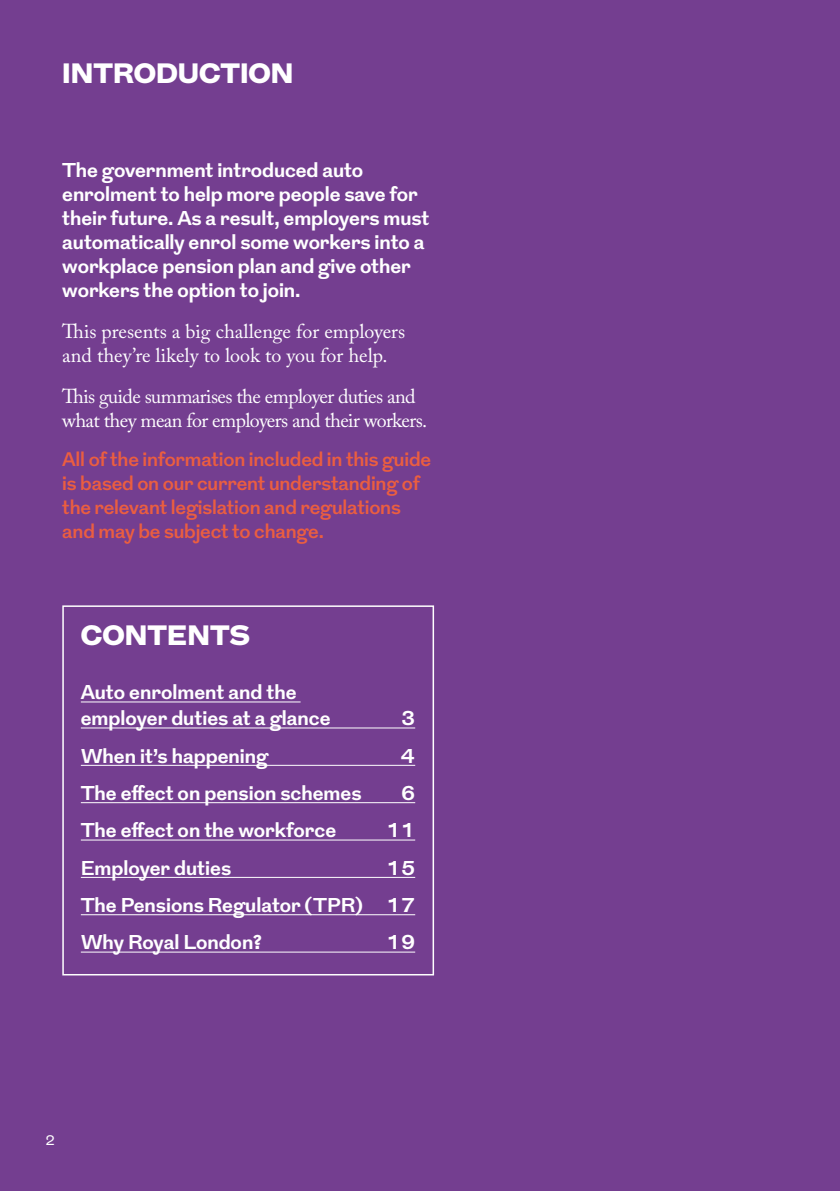
<style>
.page{position:relative;width:840px;height:1191px;background:#fff}
.page>*{position:absolute;margin:0;border:0;box-sizing:border-box;transform-origin:0 0}
.t1{font:900 28px "Grot";color:#fff}
.t2{font:700 20px/24px "Grot";letter-spacing:-.005em;color:#fff}
.t3{font:20px/24px "Adobe Caslon Pro";letter-spacing:-.03em;color:#fff}
.t4{font:20px/24px "Adobe Caslon Pro";color:#fff}
.t5{font:600 19.6px/24px "Grot";letter-spacing:-.01em;color:#eb5e40}
.t6{font:14px "Grot";color:#fff}
</style>
<div class="page">
<div style="left:0;top:0;width:839px;height:1191px;background:#743e90"></div>
<hr style="left:81px;top:701px;width:219px;height:1px;background:#fff">
<hr style="left:81px;top:727px;width:334px;height:1px;background:#fff">
<hr style="left:81px;top:765px;width:334px;height:1px;background:#fff">
<hr style="left:81px;top:802px;width:334px;height:1px;background:#fff">
<hr style="left:81px;top:839px;width:334px;height:1px;background:#fff">
<hr style="left:81px;top:877px;width:334px;height:1px;background:#fff">
<hr style="left:81px;top:914px;width:334px;height:1px;background:#fff">
<hr style="left:81px;top:951px;width:334px;height:1px;background:#fff">
<div style="left:62px;top:605px;width:372px;height:370px;border:2px solid #fff"></div>
<h1 class="t1" style="left:62px;top:54px;width:232px">INTRODUCTION</h1>
<p class="t2" style="left:62px;top:159px;width:368px">The government introduced auto enrolment to help more people save for their future. As a result, employers must automatically enrol some workers into a workplace pension plan and give other workers the option to join.</p>
<p class="t4" style="left:62px;top:319px;width:344px">This presents a big challenge for employers and they’re likely to look to you for help.</p>
<p class="t3" style="left:62px;top:384px;width:366px">This guide summarises the employer duties and what they mean for employers and their workers.</p>
<p class="t5" style="left:62px;top:448px;width:370px">All of the information included in this guide is based on our current understanding of the relevant legislation and regulations and may be subject to change.</p>
<h1 class="t1" style="left:81px;top:615px;width:170px">CONTENTS</h1>
<p class="t2" style="left:81px;top:680px;width:251px;line-height:26px">Auto enrolment and the employer duties at a glance</p>
<p class="t2" style="left:401px;top:707px;width:16px">3</p>
<p class="t2" style="left:81px;top:745px;width:189px">When it’s happening</p>
<p class="t2" style="left:400px;top:745px;width:16px">4</p>
<p class="t2" style="left:81px;top:782px;width:282px">The effect on pension schemes</p>
<p class="t2" style="left:401px;top:782px;width:16px">6</p>
<p class="t2" style="left:81px;top:819px;width:257px">The effect on the workforce</p>
<p class="t2" style="left:386px;top:819px;width:30px">11</p>
<p class="t2" style="left:81px;top:857px;width:152px">Employer duties</p>
<p class="t2" style="left:81px;top:850px;width:336px;line-height:37.4px;text-align:justify;text-indent:306px">15<br>The Pensions Regulator (TPR) 17<br>Why Royal London?</p>
<p class="t2" style="left:386px;top:931px;width:30px">19</p>
<p class="t6" style="left:45px;top:1130px;width:11px">2</p>
</div>
